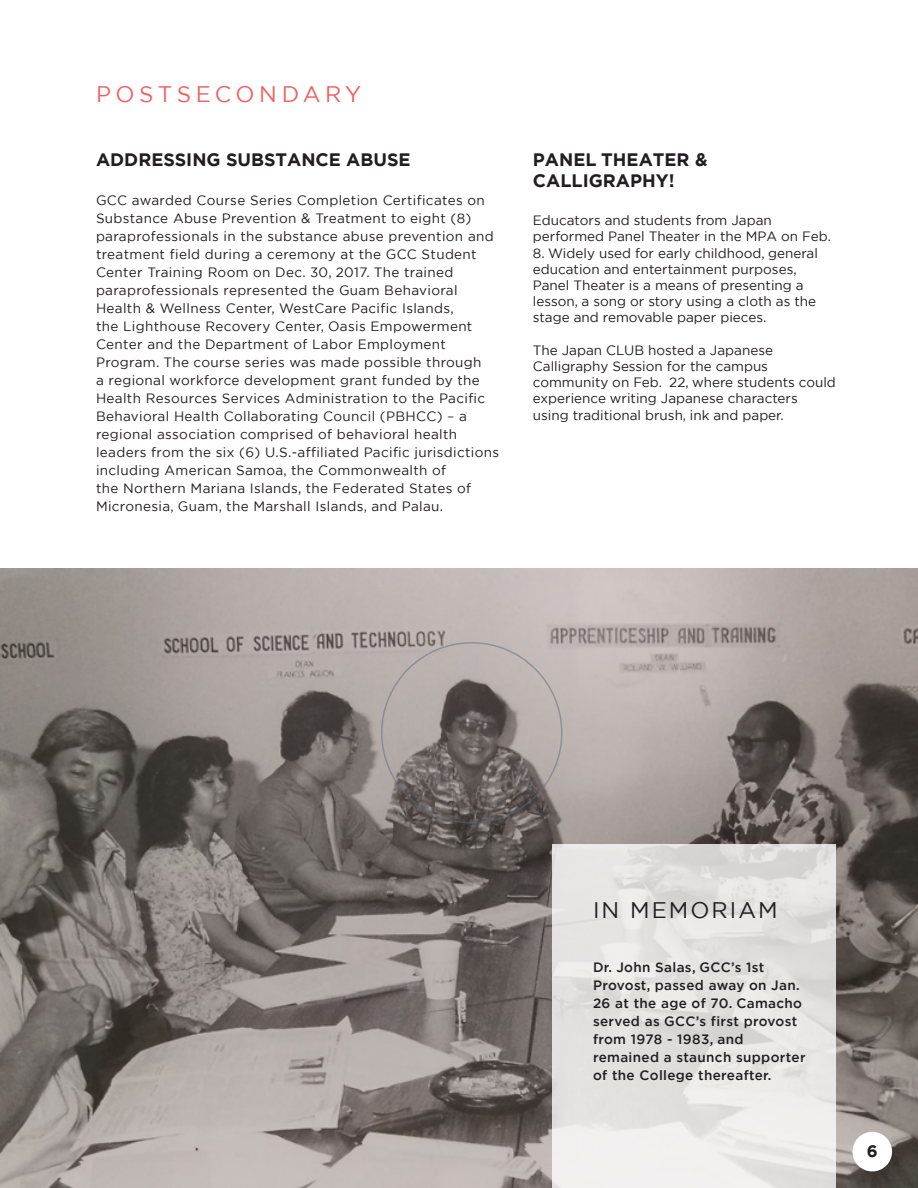
<style>
.page{position:relative;width:918px;height:1188px;background:#fff}
.page>*{position:absolute;margin:0;border:0;box-sizing:border-box;transform-origin:0 0}
.t1{font:22.5px "Gotham";letter-spacing:.195em;color:#ee6160}
.t2{font:22.5px "Gotham";letter-spacing:.09em;color:#221d20}
.t3{font:700 18px/21.6px "Gotham";color:#221d20}
.t4{font:700 16.5px "Gotham";color:#221d20}
.t5{font:13.5px/18px "Gotham";letter-spacing:.025em;color:#221d20}
.t6{font:13.5px/16.2px "Gotham";color:#221d20}
.t7{font:500 13.5px/18px "Gotham";letter-spacing:.025em;color:#221d20}
</style>
<div class="page">
<img style="left:0;top:569px;width:918px;height:619px">
<div style="left:852px;top:1132px;width:40px;height:39px;background:#fff;border-radius:50%"></div>
<svg style="left:553px;top:844px;width:283px;height:344px;background:#e5e3e3"></svg>
<h1 class="t1" style="left:96px;top:80px;width:267px">POSTSECONDARY</h1>
<h2 class="t3" style="left:96px;top:149px;width:316px">ADDRESSING SUBSTANCE ABUSE</h2>
<p class="t5" style="left:96px;top:191px;width:405px">GCC awarded Course Series Completion Certificates on Substance Abuse Prevention &amp; Treatment to eight (8) paraprofessionals in the substance abuse prevention and treatment field during a ceremony at the GCC Student Center Training Room on Dec. 30, 2017. The trained paraprofessionals represented the Guam Behavioral Health &amp; Wellness Center, WestCare Pacific Islands,<br>the Lighthouse Recovery Center, Oasis Empowerment Center and the Department of Labor Employment Program. The course series was made possible through<br>a regional workforce development grant funded by the Health Resources Services Administration to the Pacific Behavioral Health Collaborating Council (PBHCC) – a regional association comprised of behavioral health leaders from the six (6) U.S.-affiliated Pacific jurisdictions including American Samoa, the Commonwealth of<br>the Northern Mariana Islands, the Federated States of Micronesia, Guam, the Marshall Islands, and Palau.</p>
<h2 class="t3" style="left:533px;top:149px;width:176px">PANEL THEATER &amp;<br>CALLIGRAPHY!</h2>
<p class="t6" style="left:533px;top:212px;width:300px">Educators and students from Japan performed Panel Theater in the MPA on Feb.</p>
<p class="t6" style="left:533px;top:245px;width:287px">8. Widely used for early childhood, general education and entertainment purposes, Panel Theater is a means of presenting a lesson, a song or story using a cloth as the stage and removable paper pieces.</p>
<p class="t6" style="left:533px;top:342px;width:304px">The Japan CLUB hosted a Japanese Calligraphy Session for the campus community on Feb. 22, where students could experience writing Japanese characters using traditional brush, ink and paper.</p>
<h1 class="t2" style="left:593px;top:896px;width:186px">IN MEMORIAM</h1>
<p class="t7" style="left:593px;top:958px;width:214px">Dr. John Salas, GCC’s 1st<br>Provost, passed away on Jan.<br>26 at the age of 70. Camacho served as GCC’s first provost from 1978 - 1983, and remained a staunch supporter of the College thereafter.</p>
<p class="t4" style="left:867px;top:1140px;width:12px">6</p>
</div>
